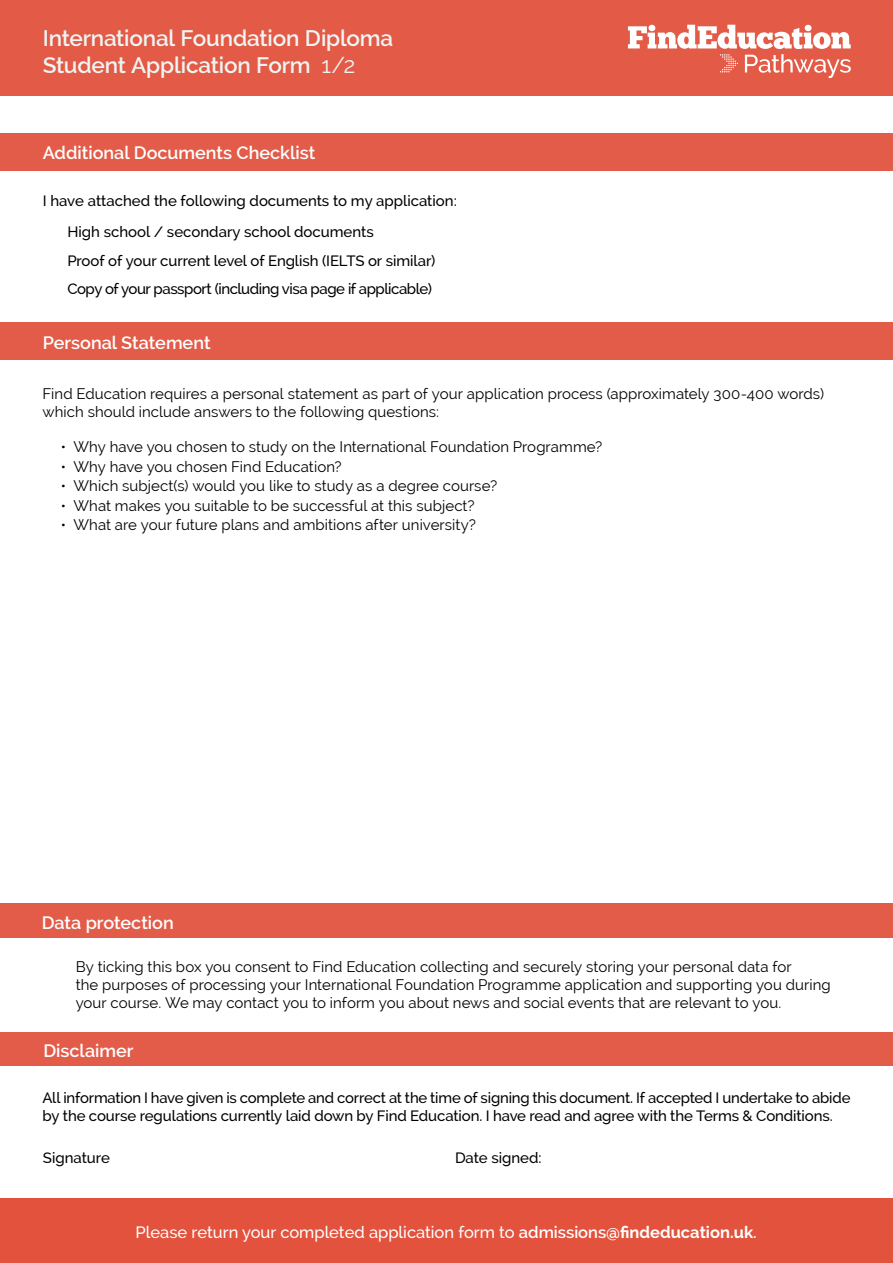
<style>
.page{position:relative;width:893px;height:1263px;background:#fff}
.page>*{position:absolute;margin:0;border:0;box-sizing:border-box;transform-origin:0 0}
.t1{font:600 22.5px/27px "Raleway";letter-spacing:-.005em;color:#eef4f2}
.t2{font:600 18px "Raleway";color:#fff}
.t3{font:500 16.5px "Raleway";color:#fff}
.t4{font:15px/18px "Raleway";letter-spacing:.005em;color:#000}
.Body_Text{font:500 15px/18px "Raleway";letter-spacing:-.01em;color:#000}
.Body_Text-2{font:500 15px "Raleway";letter-spacing:-.03em;color:#000}
.s1{font-weight:400}
.s2{font-weight:600}
.s3{font-weight:700}
</style>
<div class="page">
<div style="left:0;top:1032px;width:893px;height:34px;background:#e35c49"></div>
<div style="left:0;top:133px;width:893px;height:37px;background:#e35c49"></div>
<div style="left:0;top:322px;width:893px;height:38px;background:#e35c49"></div>
<div style="left:0;top:904px;width:893px;height:34px;background:#e35c49"></div>
<div style="left:0;top:1198px;width:893px;height:65px;background:#e2523d"></div>
<div style="left:0;top:0;width:893px;height:96px;background:#e35a46"></div>
<svg style="left:628px;top:25px;width:223px;height:53px"></svg>
<p class="t1" style="left:43px;top:25px;width:352px">International Foundation Diploma<br>Student Application Form <span class="s1">1/2</span></p>
<p class="t2" style="left:43px;top:143px;width:274px">Additional Documents Checklist</p>
<p class="Body_Text" style="left:43px;top:191px;width:416px">I have attached the following documents to my application:</p>
<p class="Body_Text" style="left:67px;top:223px;width:308px">High school / secondary school documents</p>
<p class="Body_Text" style="left:67px;top:252px;width:369px">Proof of your current level of English (IELTS or similar)</p>
<p class="Body_Text-2" style="left:67px;top:280px;width:366px">Copy of your passport (including visa page if applicable)</p>
<p class="t2" style="left:43px;top:332px;width:169px">Personal Statement</p>
<p class="t4" style="left:43px;top:385px;width:783px">Find Education requires a personal statement as part of your application process (approximately 300-400 words)</p>
<p class="t4" style="left:43px;top:403px;width:398px">which should include answers to the following questions:</p>
<p class="t4" style="left:61px;top:438px;width:543px">• Why have you chosen to study on the International Foundation Programme?</p>
<p class="t4" style="left:61px;top:457px;width:283px">• Why have you chosen Find Education?</p>
<p class="t4" style="left:61px;top:477px;width:438px">• Which subject(s) would you like to study as a degree course?</p>
<p class="t4" style="left:61px;top:496px;width:415px">• What makes you suitable to be successful at this subject?</p>
<p class="t4" style="left:61px;top:516px;width:417px">• What are your future plans and ambitions after university?</p>
<p class="t2" style="left:42px;top:912px;width:134px">Data protection</p>
<p class="t4" style="left:76px;top:958px;width:718px">By ticking this box you consent to Find Education collecting and securely storing your personal data for</p>
<p class="t4" style="left:76px;top:976px;width:756px">the purposes of processing your International Foundation Programme application and supporting you during your course. We may contact you to inform you about news and social events that are relevant to you.</p>
<p class="t2" style="left:43px;top:1040px;width:92px">Disclaimer</p>
<p class="Body_Text" style="left:43px;top:1089px;width:809px">All information I have given is complete and correct at the time of signing this document. If accepted I undertake to abide by the course regulations currently laid down by Find Education. I have read and agree with the Terms &amp; Conditions.</p>
<p class="Body_Text" style="left:43px;top:1148px;width:69px">Signature</p>
<p class="Body_Text" style="left:455px;top:1148px;width:88px">Date signed:</p>
<p class="t3" style="left:136px;top:1223px;width:623px">Please return your completed application form to <span class="s2">admissions</span><span class="s3">@findeducation.uk</span><span class="s2">.</span></p>
</div>
